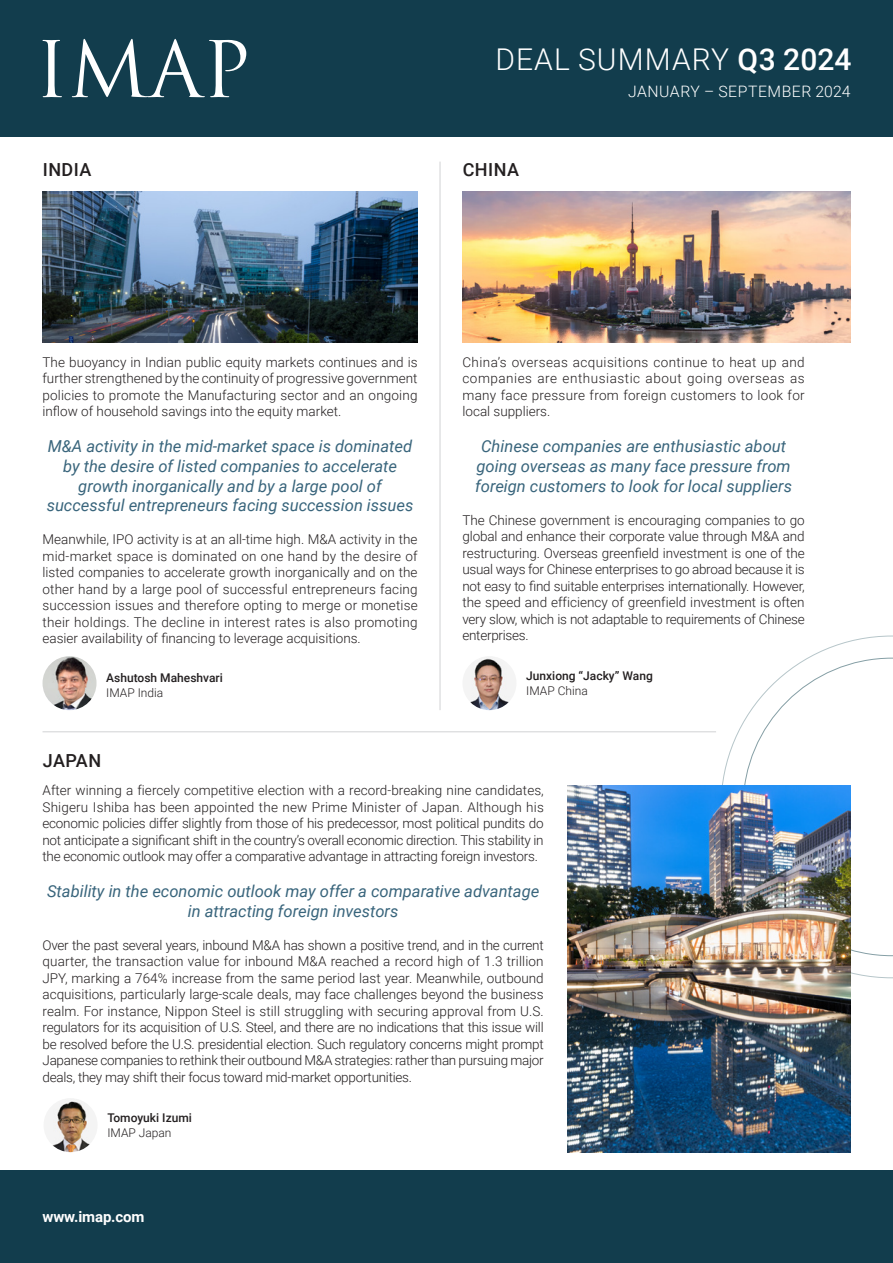
<style>
.page{position:relative;width:893px;height:1263px;background:#fff}
.page>*{position:absolute;margin:0;border:0;box-sizing:border-box;transform-origin:0 0}
.SECCIÓ{font:300 30px "Roboto";letter-spacing:.035em;color:#fff}
.t1{font:500 18px "Roboto";letter-spacing:.025em;color:#231f20}
.t2{font:italic 16.5px/19.5px "Roboto";color:#39657c;text-align:center}
.SECCIÓ-2{font:300 15.75px "Roboto";letter-spacing:.035em;color:#fff}
.Text_general{font:700 15px "Roboto";letter-spacing:-.01em;color:#fff}
.t3{font:300 13.5px/16.5px "Roboto";letter-spacing:-.015em;color:#231f20;text-align:justify}
.t4{font:500 12px "Roboto";color:#231f20}
.t5{font:300 12px "Roboto";color:#231f20}
.s1{font-weight:500}
</style>
<div class="page">
<svg style="left:722px;top:636px;width:171px;height:342px"></svg>
<div style="left:0;top:1170px;width:893px;height:93px;background:#123d4d"></div>
<img style="left:43px;top:191px;width:375px;height:151px">
<hr style="left:440px;top:162px;width:1px;height:548px;background:#d1d2d4">
<img style="left:43px;top:656px;width:54px;height:54px;border-radius:27px">
<img style="left:462px;top:191px;width:388px;height:151px">
<img style="left:568px;top:785px;width:282px;height:367px">
<hr style="left:43px;top:731px;width:673px;height:1px;background:#d1d2d4">
<div style="left:0;top:0;width:893px;height:136px;background:#123d4d"></div>
<svg style="left:43px;top:40px;width:19px;height:57px"></svg>
<svg style="left:72px;top:39px;width:174px;height:58px"></svg>
<img style="left:44px;top:1098px;width:54px;height:54px;border-radius:27px">
<img style="left:462px;top:656px;width:54px;height:54px;border-radius:27px">
<p class="t1" style="left:43px;top:156px;width:50px">INDIA</p>
<p class="SECCIÓ" style="left:495px;top:39px;width:358px">DEAL SUMMARY <span class="s1">Q3 2024</span></p>
<p class="SECCIÓ-2" style="left:628px;top:81px;width:224px">JANUARY – SEPTEMBER 2024</p>
<p class="t1" style="left:463px;top:156px;width:58px">CHINA</p>
<p class="t3" style="left:43px;top:353px;width:377px">The buoyancy in Indian public equity markets continues and is further strengthened by the continuity of progressive government policies to promote the Manufacturing sector and an ongoing inflow of household savings into the equity market.</p>
<p class="t2" style="left:47px;top:436px;width:368px">M&amp;A activity in the mid-market space is dominated by the desire of listed companies to accelerate growth inorganically and by a large pool of successful entrepreneurs facing succession issues</p>
<p class="t3" style="left:43px;top:530px;width:377px">Meanwhile, IPO activity is at an all-time high. M&amp;A activity in the mid-market space is dominated on one hand by the desire of listed companies to accelerate growth inorganically and on the other hand by a large pool of successful entrepreneurs facing succession issues and therefore opting to merge or monetise their holdings. The decline in interest rates is also promoting easier availability of financing to leverage acquisitions.</p>
<p class="t4" style="left:106px;top:669px;width:118px">Ashutosh Maheshvari</p>
<p class="t5" style="left:106px;top:684px;width:59px">IMAP India</p>
<p class="t1" style="left:43px;top:748px;width:60px">JAPAN</p>
<p class="t3" style="left:462px;top:353px;width:344px">China’s overseas acquisitions continue to heat up and companies are enthusiastic about going overseas as many face pressure from foreign customers to look for local suppliers.</p>
<p class="t2" style="left:475px;top:436px;width:318px">Chinese companies are enthusiastic about going overseas as many face pressure from foreign customers to look for local suppliers</p>
<p class="t3" style="left:462px;top:511px;width:344px">The Chinese government is encouraging companies to go global and enhance their corporate value through M&amp;A and restructuring. Overseas greenfield investment is one of the usual ways for Chinese enterprises to go abroad because it is not easy to find suitable enterprises internationally. However, the speed and efficiency of greenfield investment is often very slow, which is not adaptable to requirements of Chinese enterprises.</p>
<p class="t4" style="left:526px;top:667px;width:128px">Junxiong “Jacky” Wang</p>
<p class="t5" style="left:526px;top:682px;width:63px">IMAP China</p>
<p class="t3" style="left:43px;top:782px;width:503px">After winning a fiercely competitive election with a record-breaking nine candidates, Shigeru Ishiba has been appointed the new Prime Minister of Japan. Although his economic policies differ slightly from those of his predecessor, most political pundits do not anticipate a significant shift in the country’s overall economic direction. This stability in the economic outlook may offer a comparative advantage in attracting foreign investors.</p>
<p class="t2" style="left:47px;top:881px;width:494px">Stability in the economic outlook may offer a comparative advantage in attracting foreign investors</p>
<p class="t3" style="left:43px;top:936px;width:503px">Over the past several years, inbound M&amp;A has shown a positive trend, and in the current quarter, the transaction value for inbound M&amp;A reached a record high of 1.3 trillion JPY, marking a 764% increase from the same period last year. Meanwhile, outbound acquisitions, particularly large-scale deals, may face challenges beyond the business realm. For instance, Nippon Steel is still struggling with securing approval from U.S. regulators for its acquisition of U.S. Steel, and there are no indications that this issue will be resolved before the U.S. presidential election. Such regulatory concerns might prompt Japanese companies to rethink their outbound M&amp;A strategies: rather than pursuing major deals, they may shift their focus toward mid-market opportunities.</p>
<p class="t4" style="left:107px;top:1109px;width:86px">Tomoyuki Izumi</p>
<p class="t5" style="left:107px;top:1124px;width:66px">IMAP Japan</p>
<p class="Text_general" style="left:43px;top:1206px;width:103px">www.imap.com</p>
</div>
